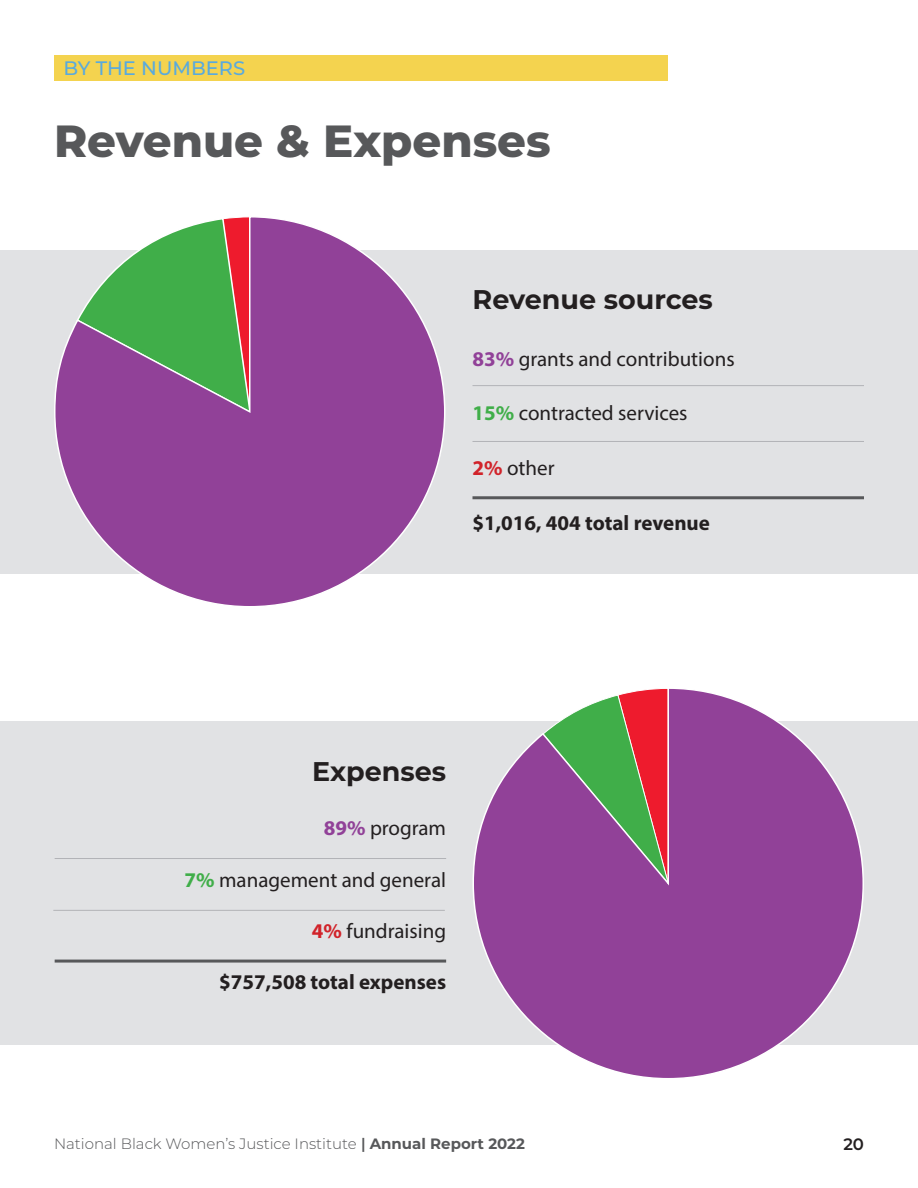
<style>
.page{position:relative;width:918px;height:1188px;background:#fff}
.page>*{position:absolute;margin:0;border:0;box-sizing:border-box;transform-origin:0 0}
.Header_1{font:800 45px "Montserrat";color:#57585a}
.Header_2{font:700 27px "Montserrat";color:#231f20}
.t1{font:21px "Myriad Pro";color:#231f20}
.t2{font:700 21px "Myriad Pro";color:#231f20}
.Figure_title{font:500 19.5px "Montserrat";color:#59aade}
.t3{font:600 16.5px "Montserrat";color:#231f20}
.t4{font:300 15px "Montserrat";color:#57585a}
.s1{font-weight:700;color:#914198}
.s2{font-weight:700;color:#40ae49}
.s3{font-weight:700;color:#d1232a}
.s4{font-weight:600}
.s5{font-weight:700}
</style>
<div class="page">
<div style="left:0;top:722px;width:918px;height:323px;background:#e1e2e4"></div>
<div style="left:0;top:250px;width:918px;height:323px;background:#e1e2e4"></div>
<svg style="left:472px;top:688px;width:393px;height:390px"></svg>
<svg style="left:53px;top:217px;width:393px;height:389px"></svg>
<div style="left:55px;top:55px;width:613px;height:26px;background:#f4d34f"></div>
<hr style="left:472px;top:385px;width:392px;height:1px;background:#b2b3b7">
<hr style="left:472px;top:441px;width:392px;height:1px;background:#b2b3b7">
<hr style="left:472px;top:496px;width:392px;height:3px;background:#57585a">
<hr style="left:55px;top:858px;width:391px;height:1px;background:#b2b3b7">
<hr style="left:53px;top:910px;width:392px;height:1px;background:#b2b3b7">
<hr style="left:55px;top:960px;width:391px;height:3px;background:#57585a">
<p class="Figure_title" style="left:63px;top:54px;width:183px">BY THE NUMBERS</p>
<p class="Header_1" style="left:54px;top:108px;width:498px">Revenue &amp; Expenses</p>
<p class="Header_2" style="left:472px;top:280px;width:242px">Revenue sources</p>
<p class="t1" style="left:472px;top:346px;width:264px"><span class="s1">83%</span> grants and contributions</p>
<p class="t1" style="left:472px;top:400px;width:217px"><span class="s2">15%</span> contracted services</p>
<p class="t1" style="left:472px;top:455px;width:84px"><span class="s3">2%</span> other</p>
<p class="t2" style="left:472px;top:509px;width:239px">$1,016, 404 total revenue</p>
<p class="Header_2" style="left:312px;top:752px;width:136px">Expenses</p>
<p class="t1" style="left:324px;top:815px;width:124px"><span class="s1">89%</span> program</p>
<p class="t1" style="left:185px;top:867px;width:263px"><span class="s2">7%</span> management and general</p>
<p class="t1" style="left:312px;top:918px;width:136px"><span class="s3">4%</span> fundraising</p>
<p class="t2" style="left:219px;top:968px;width:228px">$757,508 total expenses</p>
<p class="t4" style="left:54px;top:1133px;width:472px">National Black Women’s Justice Institute <span class="s4">|</span> <span class="s5">Annual Report 2022</span></p>
<p class="t3" style="left:843px;top:1132px;width:22px">20</p>
</div>
